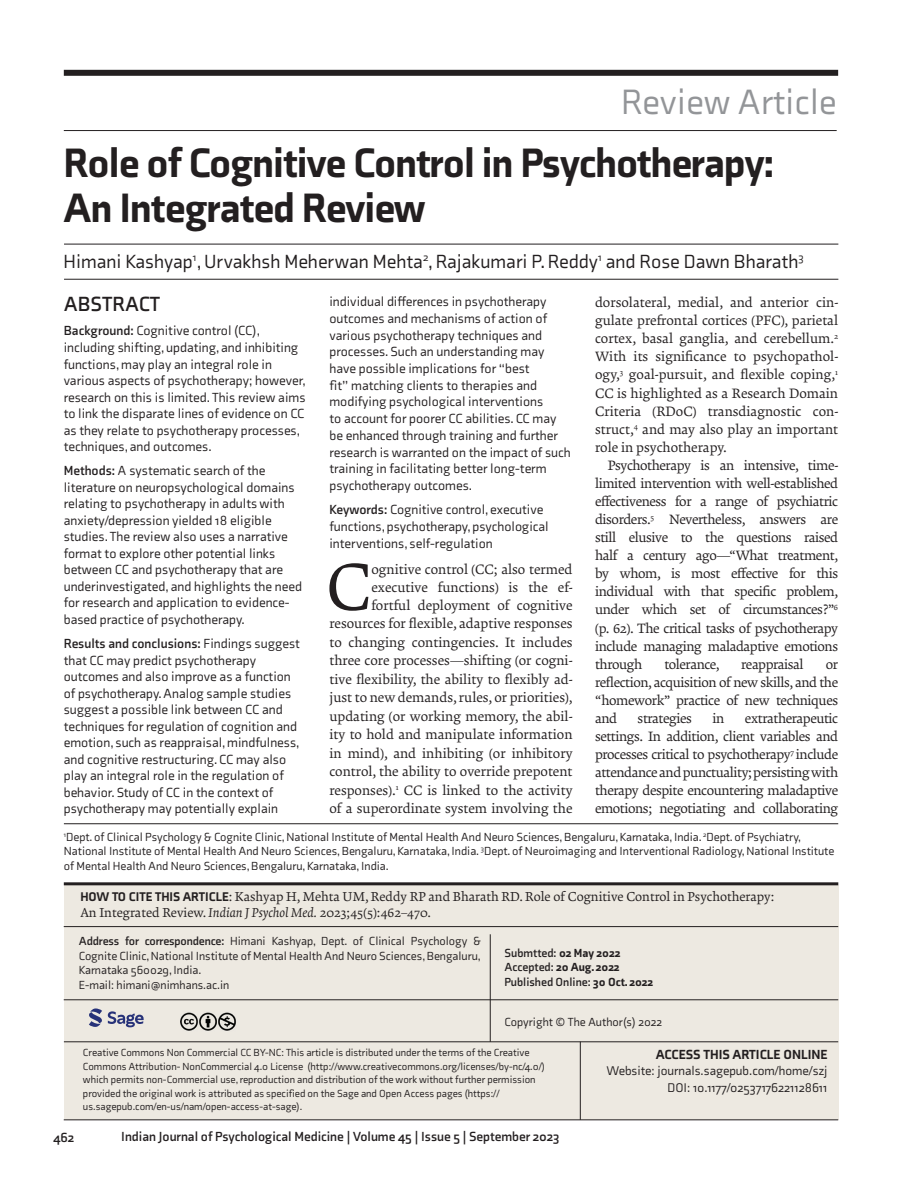
<style>
.page{position:relative;width:919px;height:1191px;background:#fff}
.page>*{position:absolute;margin:0;border:0;box-sizing:border-box;transform-origin:0 0}
.t1{font:65.7px "Krete";color:#231f20}
.t2{font:900 42px/45px "Axia";letter-spacing:-.02em;color:#231f20}
.t3{font:36px "Axia";color:#939598}
.t4{font:700 21px "Axia";color:#231f20}
.t5{font:19.5px "Axia";color:#231f20}
.t6{font:13.5px/16.5px "Axia";color:#231f20}
.t7{font:13.5px/18.1px "Krete";color:#231f20;text-align:justify}
.t8{font:700 13.5px "Axia";color:#231f20}
.t9{font:13.5px "Krete";letter-spacing:-.03em;color:#231f20}
.t10{font:900 13.5px "Axia";color:#231f20}
.t11{font:12.9px/15.5px "Krete";color:#231f20}
.t12{font:12.9px/16.5px "Axia";color:#231f20;text-align:right}
.t13{font:12px/14.4px "Axia";color:#231f20}
.t14{font:700 12px/14.4px "Axia";color:#231f20}
.t15{font:10.5px/13.5px "Axia";color:#231f20}
.s1{font-weight:700}
.s2{font-family:"Axia";font-weight:900}
.s3{font-style:italic}
.s4{font-weight:900}
</style>
<div class="page">
<div style="left:64px;top:70px;width:774px;height:6px;background:#231f20"></div>
<hr style="left:64px;top:130px;width:772px;height:1px;background:#231f20">
<hr style="left:64px;top:279px;width:774px;height:1px;background:#231f20">
<hr style="left:64px;top:244px;width:774px;height:1px;background:#231f20">
<div style="left:64px;top:885px;width:774px;height:234px;background:#ede9e1"></div>
<hr style="left:64px;top:999px;width:774px;height:1px;background:#231f20">
<hr style="left:64px;top:1041px;width:774px;height:1px;background:#231f20">
<hr style="left:64px;top:1119px;width:774px;height:1px;background:#231f20">
<hr style="left:64px;top:882px;width:774px;height:3px;background:#231f20">
<hr style="left:580px;top:1041px;width:1px;height:78px;background:#231f20">
<hr style="left:490px;top:934px;width:1px;height:107px;background:#231f20">
<hr style="left:64px;top:926px;width:774px;height:1px;background:#231f20">
<img style="left:180px;top:1012px;width:56px;height:19px">
<hr style="left:64px;top:823px;width:774px;height:1px;background:#231f20">
<svg style="left:89px;top:1008px;width:13px;height:19px"></svg>
<svg style="left:108px;top:1011px;width:36px;height:16px"></svg>
<h3 class="t3" style="left:621px;top:80px;width:217px">Review Article</h3>
<h2 class="t2" style="left:64px;top:140px;width:711px">Role of Cognitive Control in Psychotherapy:<br>An Integrated Review</h2>
<h3 class="t5" style="left:64px;top:249px;width:741px">Himani Kashyap<sup>1</sup>, Urvakhsh Meherwan Mehta<sup>2</sup>, Rajakumari P. Reddy<sup>1</sup> and Rose Dawn Bharath<sup>3</sup></h3>
<p class="t7" style="left:595px;top:293px;width:244px">dorsolateral, medial, and anterior cin&shy;gulate prefrontal cortices (PFC), parietal cortex, basal ganglia, and cerebellum.<sup>2<br></sup>With its significance to psychopathol&shy;ogy,<sup>3</sup> goal-pursuit, and flexible coping,<sup>1<br></sup>CC is highlighted as a Research Domain Criteria (RDoC) transdiagnostic con&shy;struct,<sup>4</sup> and may also play an important role in psychotherapy.</p>
<p class="t7" style="left:595px;top:456px;width:244px;text-indent:13px">Psychotherapy is an intensive, time&shy;limited intervention with well-established effectiveness for a range of psychiatric disorders.<sup>5</sup> Nevertheless, answers are still elusive to the questions raised half a century ago—“What treatment, by whom, is most effective for this individual with that specific problem, under which set of circumstances?”<sup>6 </sup>(p. 62). The critical tasks of psychotherapy include managing maladaptive emotions through</p>
<p class="t6" style="left:329px;top:293px;width:243px">individual differences in psychotherapy outcomes and mechanisms of action of various psychotherapy techniques and processes. Such an understanding may have possible implications for “best<br>fit” matching clients to therapies and modifying psychological interventions<br>to account for poorer CC abilities. CC may be enhanced through training and further research is warranted on the impact of such training in facilitating better long-term psychotherapy outcomes.</p>
<p class="t6" style="left:329px;top:501px;width:221px"><span class="s1">Keywords:</span> Cognitive control, executive functions, psychotherapy, psychological interventions, self-regulation</p>
<h1 class="t1" style="left:326px;top:544px;width:47px">C</h1>
<h3 class="t4" style="left:64px;top:292px;width:98px">ABSTRACT</h3>
<p class="t6" style="left:64px;top:323px;width:243px"><span class="s1">Background:</span> Cognitive control (CC), including shifting, updating, and inhibiting functions, may play an integral role in various aspects of psychotherapy; however, research on this is limited. This review aims to link the disparate lines of evidence on CC as they relate to psychotherapy processes, techniques, and outcomes.</p>
<p class="t6" style="left:64px;top:462px;width:240px"><span class="s1">Methods:</span> A systematic search of the literature on neuropsychological domains relating to psychotherapy in adults with anxiety/depression yielded 18 eligible studies. The review also uses a narrative format to explore other potential links between CC and psychotherapy that are underinvestigated, and highlights the need for research and application to evidence&shy;based practice of psychotherapy.</p>
<p class="t6" style="left:64px;top:635px;width:238px"><span class="s1">Results and conclusions:</span> Findings suggest that CC may predict psychotherapy outcomes and also improve as a function of psychotherapy. Analog sample studies suggest a possible link between CC and techniques for regulation of cognition and emotion, such as reappraisal, mindfulness, and cognitive restructuring. CC may also play an integral role in the regulation of behavior. Study of CC in the context of psychotherapy may potentially explain</p>
<p class="t7" style="left:329px;top:560px;width:244px;text-align:right">ognitive control (CC; also termed executive functions) is the ef&shy;fortful deployment of cognitive resources for flexible, adaptive responses to changing contingencies. It includes three core processes—shifting (or cogni&shy;tive flexibility, the ability to flexibly ad&shy;just to new demands, rules, or priorities), updating (or working memory, the abil&shy;ity to hold and manipulate information in mind), and inhibiting (or inhibitory control, the ability to override prepotent responses).<sup>1</sup> CC is linked to the activity of a superordinate system involving the</p>
<p class="t9" style="left:664px;top:655px;width:57px">tolerance,</p>
<p class="t9" style="left:741px;top:655px;width:64px">reappraisal</p>
<p class="t7" style="left:595px;top:655px;width:244px;text-indent:231px">or reflection, acquisition of new skills, and the “homework” practice of new techniques and</p>
<p class="t7" style="left:595px;top:709px;width:244px;text-indent:150px">extratherapeutic settings. In addition, client variables and processes critical to psychotherapy<sup>7</sup> include attendance and punctuality; persisting with therapy despite encountering maladaptive emotions; negotiating and collaborating</p>
<p class="t9" style="left:637px;top:709px;width:56px">strategies</p>
<p class="t7" style="left:712px;top:709px;width:13px">in</p>
<p class="t13" style="left:64px;top:829px;width:772px"><sup>1</sup>Dept. of Clinical Psychology &amp; Cognite Clinic, National Institute of Mental Health And Neuro Sciences, Bengaluru, Karnataka, India. <sup>2</sup>Dept. of Psychiatry,<br>National Institute of Mental Health And Neuro Sciences, Bengaluru, Karnataka, India. <sup>3</sup>Dept. of Neuroimaging and Interventional Radiology, National Institute of Mental Health And Neuro Sciences, Bengaluru, Karnataka, India.</p>
<p class="t11" style="left:80px;top:889px;width:695px"><span class="s2">HOW TO CITE THIS ARTICLE</span>: Kashyap H, Mehta UM, Reddy RP and Bharath RD. Role of Cognitive Control in Psychotherapy:<br>An Integrated Review. <span class="s3">Indian J Psychol Med.</span> 2023;45(5):462–470.</p>
<p class="t13" style="left:79px;top:934px;width:403px"><span class="s1">Address for correspondence:</span> Himani Kashyap, Dept. of Clinical Psychology &amp; Cognite Clinic, National Institute of Mental Health And Neuro Sciences, Bengaluru, Karnataka 560029, India.<br>E-mail: himani@nimhans.ac.in</p>
<p class="t14" style="left:504px;top:945px;width:150px">Submtted: <span class="s4">02 May 2022<br></span>Accepted: <span class="s4">20 Aug. 2022<br></span>Published Online: <span class="s4">30 Oct. 2022</span></p>
<p class="t13" style="left:504px;top:1014px;width:159px">Copyright © The Author(s) 2022</p>
<p class="t15" style="left:83px;top:1045px;width:464px">Creative Commons Non Commercial CC BY-NC: This article is distributed under the terms of the Creative Commons Attribution- NonCommercial 4.0 License (http://www.creativecommons.org/licenses/by-nc/4.0/) which permits non-Commercial use, reproduction and distribution of the work without further permission provided the original work is attributed as specified on the Sage and Open Access pages (https:// us.sagepub.com/en-us/nam/open-access-at-sage).</p>
<p class="t8" style="left:53px;top:1128px;width:22px">462</p>
<p class="t8" style="left:121px;top:1127px;width:440px">Indian Journal of Psychological Medicine | Volume 45 | Issue 5 | September 2023</p>
<p class="t10" style="left:655px;top:1045px;width:173px">ACCESS THIS ARTICLE ONLINE</p>
<p class="t12" style="left:606px;top:1062px;width:222px">Website: journals.sagepub.com/home/szj<br>DOI: 10.1177/02537176221128611</p>
</div>
